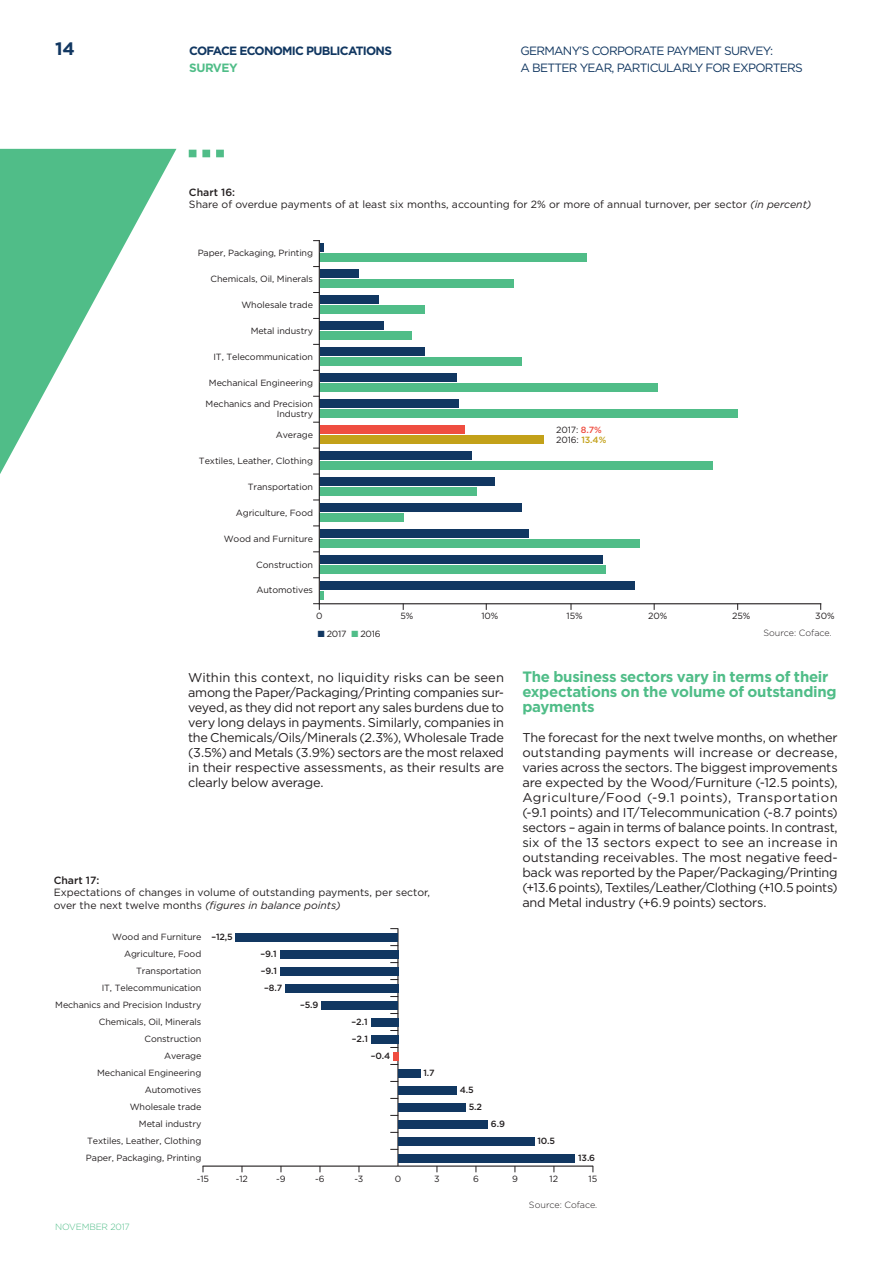
<style>
.page{position:relative;width:893px;height:1263px;background:#fff}
.page>*{position:absolute;margin:0;border:0;box-sizing:border-box;transform-origin:0 0}
.t1{font:700 18px "Gotham";color:#113761}
.Inter_1{font:700 15px/15px "Gotham";letter-spacing:-.02em;color:#50bd88}
.Courant_Noir{font:12.75px/15px "Gotham";letter-spacing:-.015em;color:#231f20;text-align:justify}
.t2{font:12px/16.5px "Gotham";letter-spacing:-.06em;color:#113761}
.t3{font:700 12px "Gotham";letter-spacing:-.06em;color:#113761}
.t4{font:700 12px "Gotham";letter-spacing:-.04em;color:#50bd88}
.Chart_02{font:10.5px/12.6px "Gotham";color:#231f20}
.Chart_01{font:500 10.5px "Gotham";color:#231f20}
.t5{font:9px/17px "Gotham";letter-spacing:-.01em;color:#231f20;text-align:right}
.t6{font:500 9px/17px "Gotham";color:#231f20}
.Source_Espace_après{font:300 9px "Gotham";letter-spacing:-.005em;color:#231f20}
.t7{font:300 9px "Gotham";letter-spacing:-.02em;color:#50bd88}
.s1{font-style:italic}
.s2{font-weight:500;color:#ef4d40}
.s3{font-weight:500;color:#c3a119}
.s4{color:#113761}
.s5{color:#50bd88}
</style>
<div class="page">
<div style="left:320px;top:253px;width:267px;height:9px;background:#50bd88"></div>
<svg style="left:313px;top:240px;width:10px;height:12px"></svg>
<div style="left:320px;top:279px;width:193px;height:9px;background:#50bd88"></div>
<div style="left:320px;top:269px;width:38px;height:9px;background:#113761"></div>
<div style="left:320px;top:305px;width:104px;height:9px;background:#50bd88"></div>
<div style="left:320px;top:295px;width:59px;height:9px;background:#113761"></div>
<div style="left:320px;top:331px;width:92px;height:9px;background:#50bd88"></div>
<div style="left:320px;top:321px;width:64px;height:9px;background:#113761"></div>
<div style="left:320px;top:347px;width:105px;height:9px;background:#113761"></div>
<div style="left:320px;top:357px;width:201px;height:9px;background:#50bd88"></div>
<div style="left:320px;top:383px;width:338px;height:9px;background:#50bd88"></div>
<div style="left:320px;top:373px;width:137px;height:9px;background:#113761"></div>
<div style="left:320px;top:409px;width:418px;height:9px;background:#50bd88"></div>
<div style="left:320px;top:399px;width:139px;height:9px;background:#113761"></div>
<div style="left:320px;top:435px;width:224px;height:9px;background:#c3a119"></div>
<div style="left:320px;top:425px;width:145px;height:9px;background:#ef4d40"></div>
<div style="left:320px;top:461px;width:393px;height:9px;background:#50bd88"></div>
<div style="left:320px;top:451px;width:152px;height:9px;background:#113761"></div>
<div style="left:320px;top:487px;width:157px;height:9px;background:#50bd88"></div>
<div style="left:320px;top:477px;width:175px;height:9px;background:#113761"></div>
<div style="left:320px;top:513px;width:84px;height:9px;background:#50bd88"></div>
<div style="left:320px;top:503px;width:201px;height:9px;background:#113761"></div>
<div style="left:320px;top:539px;width:320px;height:9px;background:#50bd88"></div>
<div style="left:320px;top:529px;width:209px;height:9px;background:#113761"></div>
<div style="left:320px;top:565px;width:286px;height:9px;background:#50bd88"></div>
<div style="left:320px;top:555px;width:282px;height:9px;background:#113761"></div>
<svg style="left:313px;top:591px;width:10px;height:19px"></svg>
<div style="left:320px;top:581px;width:315px;height:9px;background:#113761"></div>
<hr style="left:319px;top:603px;width:502px;height:1px;background:#231f20">
<hr style="left:319px;top:240px;width:1px;height:364px;background:#231f20">
<hr style="left:203px;top:1165px;width:390px;height:2px;background:#231f20">
<hr style="left:397px;top:928px;width:1px;height:238px;background:#231f20">
<div style="left:236px;top:933px;width:162px;height:8px;background:#113761"></div>
<div style="left:280px;top:950px;width:118px;height:8px;background:#113761"></div>
<div style="left:280px;top:967px;width:118px;height:8px;background:#113761"></div>
<div style="left:285px;top:984px;width:113px;height:8px;background:#113761"></div>
<div style="left:321px;top:1001px;width:77px;height:8px;background:#113761"></div>
<div style="left:371px;top:1018px;width:27px;height:8px;background:#113761"></div>
<div style="left:371px;top:1035px;width:27px;height:8px;background:#113761"></div>
<div style="left:398px;top:1069px;width:22px;height:8px;background:#113761"></div>
<div style="left:398px;top:1086px;width:59px;height:8px;background:#113761"></div>
<div style="left:398px;top:1103px;width:68px;height:8px;background:#113761"></div>
<div style="left:398px;top:1120px;width:90px;height:8px;background:#113761"></div>
<div style="left:398px;top:1137px;width:137px;height:8px;background:#113761"></div>
<div style="left:398px;top:1154px;width:177px;height:8px;background:#113761"></div>
<div style="left:393px;top:1052px;width:5px;height:8px;background:#ef4d40"></div>
<svg style="left:0;top:149px;width:176px;height:325px;fill:#50bd88"></svg>
<svg style="left:189px;top:150px;width:35px;height:7px"></svg>
<h1 class="t1" style="left:55px;top:37px;width:21px">14</h1>
<p class="t3" style="left:189px;top:43px;width:204px">COFACE ECONOMIC PUBLICATIONS</p>
<p class="t4" style="left:189px;top:60px;width:50px">SURVEY</p>
<p class="t2" style="left:521px;top:43px;width:284px">GERMANY’S CORPORATE PAYMENT SURVEY:<br>A BETTER YEAR, PARTICULARLY FOR EXPORTERS</p>
<p class="Chart_01" style="left:189px;top:185px;width:48px">Chart 16:</p>
<p class="Chart_02" style="left:189px;top:198px;width:624px">Share of overdue payments of at least six months, accounting for 2% or more of annual turnover, per sector <span class="s1">(in percent)</span></p>
<p class="t5" style="left:198px;top:244px;width:117px">Paper, Packaging, Printing</p>
<p class="t5" style="left:211px;top:270px;width:104px">Chemicals, Oil, Minerals</p>
<p class="t5" style="left:241px;top:296px;width:73px">Wholesale trade</p>
<p class="t5" style="left:251px;top:322px;width:64px">Metal industry</p>
<p class="t5" style="left:213px;top:348px;width:101px">IT, Telecommunication</p>
<p class="t5" style="left:209px;top:374px;width:106px">Mechanical Engineering</p>
<p class="t5" style="left:206px;top:398px;width:109px;line-height:10.5px">Mechanics and Precision<br>Industry</p>
<p class="t5" style="left:276px;top:426px;width:39px">Average</p>
<p class="t5" style="left:199px;top:452px;width:116px">Textiles, Leather, Clothing</p>
<p class="t5" style="left:248px;top:478px;width:67px">Transportation</p>
<p class="t5" style="left:236px;top:504px;width:79px">Agriculture, Food</p>
<p class="t5" style="left:224px;top:530px;width:91px">Wood and Furniture</p>
<p class="t5" style="left:256px;top:556px;width:58px">Construction</p>
<p class="t5" style="left:256px;top:582px;width:58px">Automotives</p>
<p class="t5" style="left:556px;top:424px;width:52px;line-height:9.9px;text-align:left">2017: <span class="s2">8.7%<br></span>2016: <span class="s3">13.4%</span></p>
<p class="t5" style="left:316px;top:607px;width:8px">0</p>
<p class="t5" style="left:400px;top:607px;width:14px">5%</p>
<p class="t5" style="left:481px;top:607px;width:18px">10%</p>
<p class="t5" style="left:567px;top:607px;width:18px">15%</p>
<p class="t5" style="left:648px;top:607px;width:21px">20%</p>
<p class="t5" style="left:732px;top:607px;width:20px">25%</p>
<p class="t5" style="left:815px;top:607px;width:21px">30%</p>
<p class="t5" style="left:318px;top:625px;width:65px"><span class="s4">■</span> 2017 <span class="s5">■</span> 2016</p>
<p class="Source_Espace_après" style="left:763px;top:627px;width:70px">Source: Coface.</p>
<p class="Courant_Noir" style="left:188px;top:670px;width:317px">Within this context, no liquidity risks can be seen among the Paper/Packaging/Printing companies sur&shy;veyed, as they did not report any sales burdens due to very long delays in payments. Similarly, companies in the Chemicals/Oils/Minerals (2.3%), Wholesale Trade (3.5%) and Metals (3.9%) sectors are the most relaxed in their respective assessments, as their results are clearly below average.</p>
<p class="Inter_1" style="left:522px;top:669px;width:316px">The business sectors vary in terms of their expectations on the volume of outstanding payments</p>
<p class="Courant_Noir" style="left:522px;top:730px;width:317px">The forecast for the next twelve months, on whether outstanding payments will increase or decrease, varies across the sectors. The biggest improvements are expected by the Wood/Furniture (-12.5 points), Agriculture/Food (-9.1 points), Transportation (-9.1 points) and IT/Telecommunication (-8.7 points) sectors – again in terms of balance points. In contrast, six of the 13 sectors expect to see an increase in outstanding receivables. The most negative feed&shy;back was reported by the Paper/Packaging/Printing (+13.6 points), Textiles/Leather/Clothing (+10.5 points) and Metal industry (+6.9 points) sectors.</p>
<p class="Chart_01" style="left:54px;top:873px;width:47px">Chart 17:</p>
<p class="Chart_02" style="left:54px;top:886px;width:378px">Expectations of changes in volume of outstanding payments, per sector, over the next twelve months <span class="s1">(figures in balance points)</span></p>
<p class="t5" style="left:55px;top:928px;width:148px">Wood and Furniture<br>Agriculture, Food<br>Transportation<br>IT, Telecommunication<br>Mechanics and Precision Industry<br>Chemicals, Oil, Minerals<br>Construction<br>Average<br>Mechanical Engineering<br>Automotives<br>Wholesale trade<br>Metal industry<br>Textiles, Leather, Clothing<br>Paper, Packaging, Printing</p>
<p class="t6" style="left:211px;top:928px;width:23px">–12,5</p>
<p class="t6" style="left:260px;top:945px;width:18px">–9.1</p>
<p class="t6" style="left:261px;top:962px;width:18px">–9.1</p>
<p class="t6" style="left:264px;top:979px;width:20px">–8.7</p>
<p class="t6" style="left:300px;top:996px;width:20px">–5.9</p>
<p class="t6" style="left:352px;top:1013px;width:18px">–2.1 –2.1</p>
<p class="t6" style="left:371px;top:1047px;width:21px">–0.4</p>
<p class="t6" style="left:423px;top:1064px;width:13px">1.7</p>
<p class="t6" style="left:469px;top:1081px;width:15px;text-indent:-9px">4.5<br>5.2</p>
<p class="t6" style="left:491px;top:1116px;width:16px">6.9</p>
<p class="t6" style="left:537px;top:1133px;width:19px">10.5</p>
<p class="t6" style="left:578px;top:1150px;width:19px">13.6</p>
<p class="t5" style="left:197px;top:1170px;width:14px">-15</p>
<p class="t5" style="left:236px;top:1170px;width:14px">-12</p>
<p class="t5" style="left:276px;top:1170px;width:11px">-9</p>
<p class="t5" style="left:315px;top:1170px;width:11px">-6</p>
<p class="t5" style="left:354px;top:1170px;width:11px">-3</p>
<p class="t5" style="left:395px;top:1170px;width:8px">0</p>
<p class="t5" style="left:434px;top:1170px;width:7px">3</p>
<p class="t5" style="left:473px;top:1170px;width:7px">6</p>
<p class="t5" style="left:512px;top:1170px;width:7px">9</p>
<p class="t5" style="left:550px;top:1170px;width:10px">12</p>
<p class="t5" style="left:589px;top:1170px;width:10px">15</p>
<p class="t7" style="left:55px;top:1221px;width:76px">NOVEMBER 2017</p>
<p class="Source_Espace_après" style="left:529px;top:1199px;width:70px">Source: Coface.</p>
</div>
